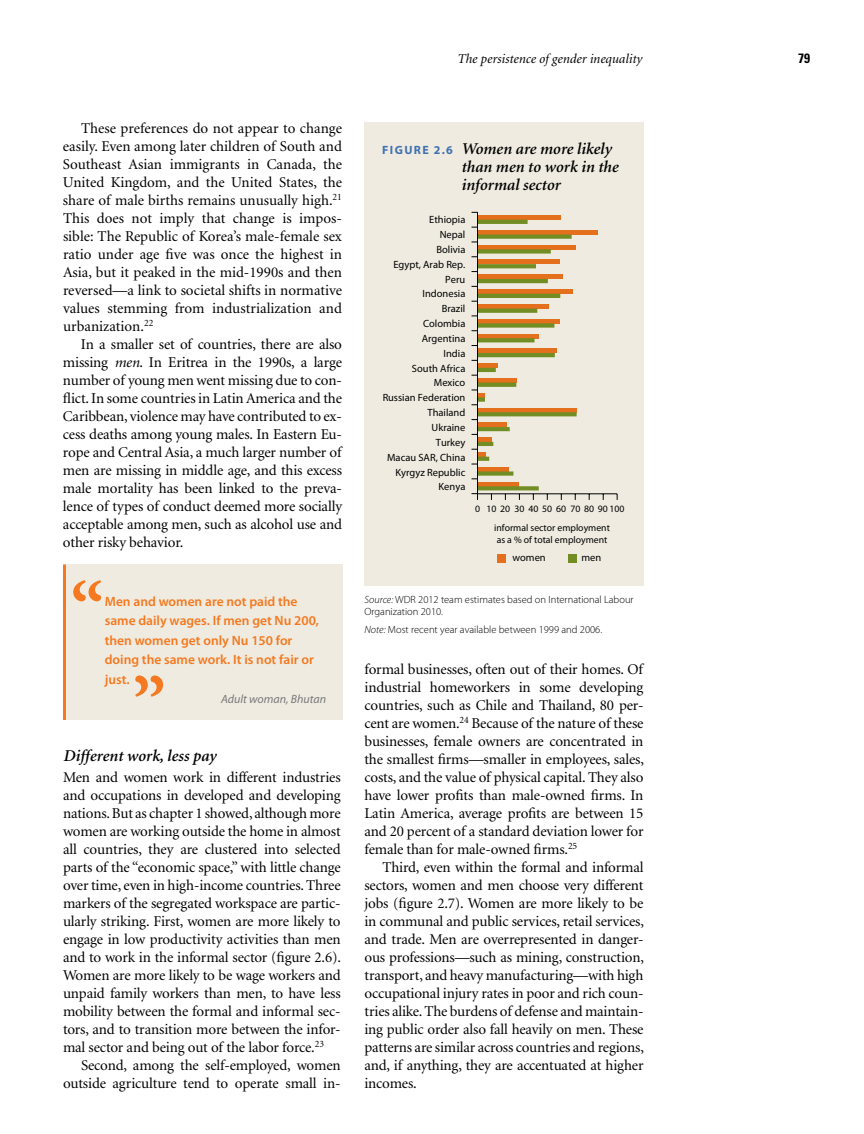
<style>
.page{position:relative;width:864px;height:1134px;background:#fff}
.page>*{position:absolute;margin:0;border:0;box-sizing:border-box;transform-origin:0 0}
.t1{font:700 72px "Minion";color:#f47920}
.t2{font:italic 600 16.5px/18px "Minion";color:#000}
.t3{font:15px/18px "Minion";letter-spacing:-.01em;color:#000;text-align:justify}
.t4{font:600 13.5px/19.5px "Myriad Pro";color:#f47920}
.t5{font:italic 13.5px "Minion";color:#000}
.t6{font:700 condensed 13.5px "Univers";color:#000}
.t7{font:italic 12px "Myriad Pro";color:#77787b}
.t8{font:10.5px/14.9px "Myriad Pro";color:#010101;text-align:right}
.t9{font:300 10.5px/12px "Myriad Pro";color:#000}
.t10{font:9.75px/18.6px "Myriad Pro";color:#010101;text-align:center}
.s1{font-style:italic}
.s2{font-family:"Myriad Pro";font-weight:700;font-style:normal;font-size:12px;color:#4071b0}
</style>
<div class="page">
<div style="left:65px;top:564px;width:278px;height:156px;background:#efebe0"></div>
<hr style="left:63px;top:564px;width:3px;height:156px;background:#f47920">
<div style="left:364px;top:122px;width:280px;height:464px;background:#efebe0"></div>
<div style="left:478px;top:215px;width:82px;height:5px;background:#e46f1c"></div>
<hr style="left:478px;top:230px;width:120px;height:4px;background:#e46f1c">
<hr style="left:478px;top:245px;width:98px;height:4px;background:#e46f1c">
<hr style="left:478px;top:260px;width:82px;height:4px;background:#e46f1c">
<hr style="left:478px;top:275px;width:85px;height:4px;background:#e46f1c">
<div style="left:478px;top:289px;width:95px;height:5px;background:#e46f1c"></div>
<div style="left:478px;top:304px;width:71px;height:5px;background:#e46f1c"></div>
<hr style="left:478px;top:319px;width:82px;height:4px;background:#e46f1c">
<hr style="left:478px;top:334px;width:61px;height:4px;background:#e46f1c">
<hr style="left:478px;top:349px;width:79px;height:4px;background:#e46f1c">
<svg style="left:478px;top:364px;width:20px;height:4px"></svg>
<div style="left:478px;top:378px;width:39px;height:5px;background:#e46f1c"></div>
<hr style="left:478px;top:408px;width:99px;height:4px;background:#e46f1c">
<hr style="left:478px;top:423px;width:29px;height:4px;background:#e46f1c">
<svg style="left:478px;top:438px;width:14px;height:4px"></svg>
<div style="left:478px;top:452px;width:8px;height:5px;background:#e46f1c"></div>
<hr style="left:478px;top:467px;width:31px;height:4px;background:#e46f1c">
<hr style="left:478px;top:482px;width:41px;height:4px;background:#e46f1c">
<svg style="left:478px;top:486px;width:61px;height:4px"></svg>
<div style="left:478px;top:471px;width:35px;height:5px;background:#718d23"></div>
<svg style="left:478px;top:457px;width:11px;height:4px"></svg>
<hr style="left:478px;top:442px;width:15px;height:4px;background:#718d23">
<hr style="left:478px;top:427px;width:32px;height:4px;background:#718d23">
<svg style="left:478px;top:412px;width:99px;height:4px"></svg>
<svg style="left:478px;top:383px;width:38px;height:4px"></svg>
<hr style="left:478px;top:368px;width:18px;height:4px;background:#718d23">
<hr style="left:478px;top:353px;width:77px;height:4px;background:#718d23">
<svg style="left:478px;top:338px;width:57px;height:4px"></svg>
<div style="left:478px;top:323px;width:76px;height:5px;background:#718d23"></div>
<svg style="left:478px;top:309px;width:59px;height:4px"></svg>
<hr style="left:478px;top:294px;width:82px;height:4px;background:#718d23">
<hr style="left:478px;top:279px;width:70px;height:4px;background:#718d23">
<svg style="left:478px;top:264px;width:58px;height:4px"></svg>
<div style="left:478px;top:249px;width:73px;height:5px;background:#718d23"></div>
<div style="left:478px;top:234px;width:94px;height:5px;background:#718d23"></div>
<hr style="left:478px;top:220px;width:50px;height:4px;background:#718d23">
<hr style="left:477px;top:212px;width:1px;height:282px;background:#000">
<svg style="left:472px;top:390px;width:13px;height:15px"></svg>
<svg style="left:472px;top:493px;width:6px;height:7px"></svg>
<hr style="left:478px;top:493px;width:139px;height:1px;background:#000">
<div style="left:497px;top:554px;width:9px;height:9px;background:#e46f1c"></div>
<div style="left:568px;top:554px;width:9px;height:9px;background:#718d23"></div>
<p class="t5" style="left:457px;top:52px;width:186px">The persistence of gender inequality</p>
<p class="t6" style="left:798px;top:50px;width:13px">79</p>
<p class="t3" style="left:63px;top:120px;width:281px;text-indent:18px">These preferences do not appear to change easily. Even among later children of South and Southeast Asian immigrants in Canada, the United Kingdom, and the United States, the share of male births remains unusually high.<sup>21<br></sup>This does not imply that change is impos&shy;sible: The Republic of Korea’s male-female sex ratio under age five was once the highest in Asia, but it peaked in the mid-1990s and then reversed—a link to societal shifts in normative values stemming from industrialization and urbanization.<sup>22</sup></p>
<p class="t3" style="left:63px;top:336px;width:281px;text-indent:18px">In a smaller set of countries, there are also missing <span class="s1">men</span>. In Eritrea in the 1990s, a large number of young men went missing due to con&shy;flict. In some countries in Latin America and the Caribbean, violence may have contributed to ex&shy;cess deaths among young males. In Eastern Eu&shy;rope and Central Asia, a much larger number of men are missing in middle age, and this excess male mortality has been linked to the preva&shy;lence of types of conduct deemed more socially acceptable among men, such as alcohol use and other risky behavior.</p>
<h1 class="t1" style="left:70px;top:572px;width:35px">“</h1>
<p class="t4" style="left:105px;top:591px;width:216px">Men and women are not paid the same daily wages. If men get Nu 200, then women get only Nu 150 for doing the same work. It is not fair or just.</p>
<p class="t7" style="left:221px;top:692px;width:107px">Adult woman, Bhutan</p>
<h1 class="t1" style="left:132px;top:667px;width:35px">”</h1>
<p class="t2" style="left:63px;top:747px;width:155px">Different work, less pay</p>
<p class="t3" style="left:63px;top:769px;width:280px">Men and women work in different industries and occupations in developed and developing nations. But as chapter 1 showed, although more women are working outside the home in almost all countries, they are clustered into selected parts of the “economic space,” with little change over time, even in high-income countries. Three markers of the segregated workspace are partic&shy;ularly striking. First, women are more likely to engage in low productivity activities than men and to work in the informal sector (figure 2.6).<br>Women are more likely to be wage workers and unpaid family workers than men, to have less mobility between the formal and informal sec&shy;tors, and to transition more between the infor&shy;mal sector and being out of the labor force.<sup>23</sup></p>
<p class="t3" style="left:63px;top:1057px;width:279px;text-align:right">Second, among the self-employed, women outside agriculture tend to operate small in-</p>
<p class="t2" style="left:461px;top:140px;width:159px;text-indent:-79px"><span class="s2">FIGURE 2.6</span> Women are more likely than men to work in the informal sector</p>
<p class="t8" style="left:382px;top:212px;width:84px">Ethiopia<br>Nepal<br>Bolivia<br>Egypt, Arab Rep.<br>Peru<br>Indonesia<br>Brazil<br>Colombia<br>Argentina<br>India<br>South Africa<br>Mexico<br>Russian Federation<br>Thailand<br>Ukraine<br>Turkey<br>Macau SAR, China<br>Kyrgyz Republic<br>Kenya</p>
<p class="t10" style="left:475px;top:499px;width:151px">0 10 20 30 40 50 60 70 80 90 100 informal sector employment</p>
<p class="t10" style="left:497px;top:530px;width:112px">as a % of total employment</p>
<p class="t8" style="left:512px;top:550px;width:35px">women</p>
<p class="t8" style="left:581px;top:550px;width:21px">men</p>
<p class="t9" style="left:364px;top:593px;width:271px"><span class="s1">Source:</span> WDR 2012 team estimates based on International Labour<br>Organization 2010.</p>
<p class="t9" style="left:364px;top:623px;width:239px"><span class="s1">Note:</span> Most recent year available between 1999 and 2006.</p>
<p class="t3" style="left:364px;top:660px;width:281px">formal businesses, often out of their homes. Of industrial homeworkers in some developing countries, such as Chile and Thailand, 80 per&shy;cent are women.<sup>24</sup> Because of the nature of these businesses, female owners are concentrated in the smallest firms—smaller in employees, sales, costs, and the value of physical capital. They also have lower profits than male-owned firms. In Latin America, average profits are between 15 and 20 percent of a standard deviation lower for female than for male-owned firms.<sup>25</sup></p>
<p class="t3" style="left:364px;top:858px;width:281px;text-indent:18px">Third, even within the formal and informal sectors, women and men choose very different jobs (figure 2.7). Women are more likely to be in communal and public services, retail services, and trade. Men are overrepresented in danger&shy;ous professions—such as mining, construction, transport, and heavy manufacturing—with high occupational injury rates in poor and rich coun&shy;tries alike. The burdens of defense and maintain&shy;ing public order also fall heavily on men. These patterns are similar across countries and regions, and, if anything, they are accentuated at higher incomes.</p>
</div>
